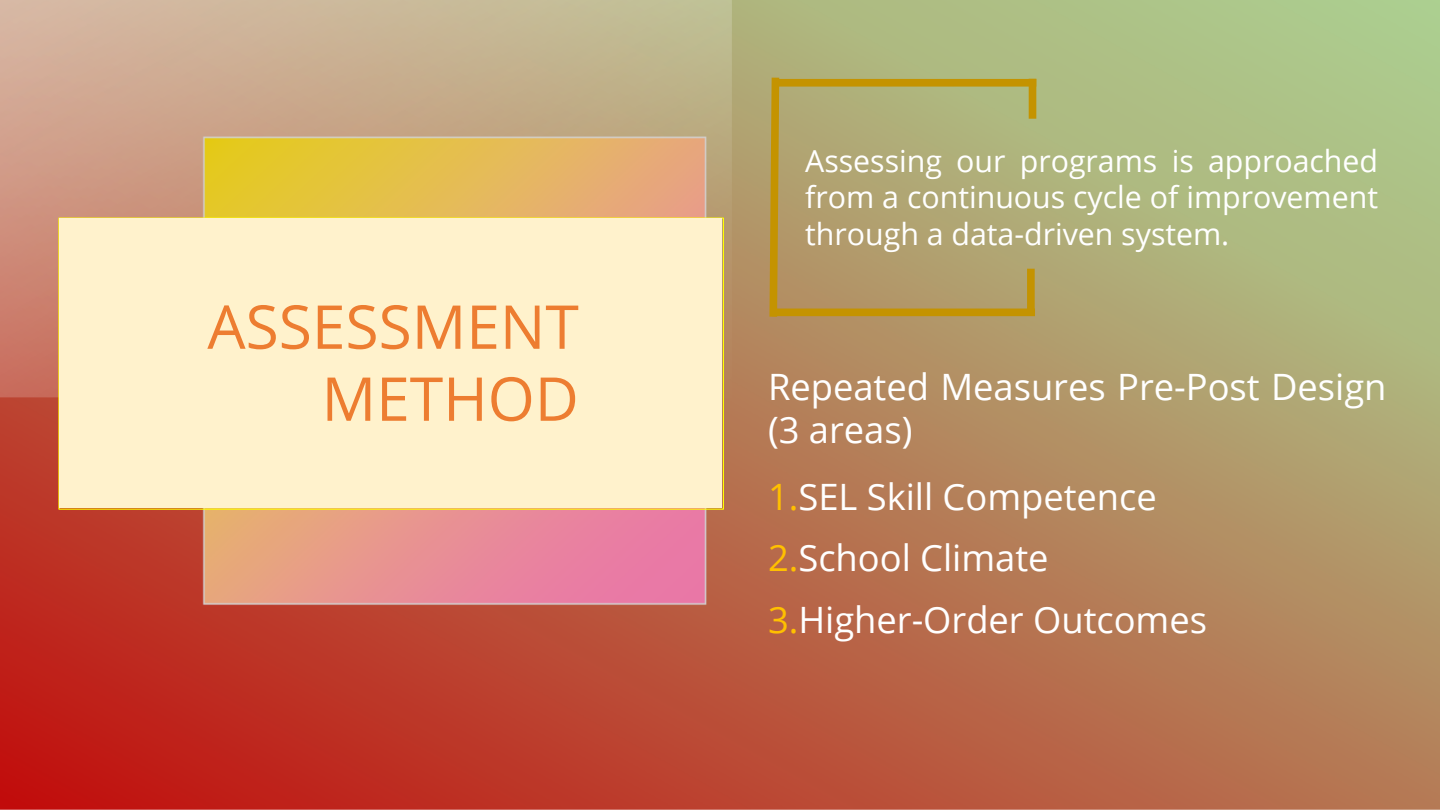
<style>
.page{position:relative;width:1440px;height:810px;background:#fff}
.page>*{position:absolute;margin:0;border:0;box-sizing:border-box;transform-origin:0 0}
.t1{font:60.5px/72px "Open Sans";color:#ed7d31;text-align:right}
.t2{font:36.3px/43.1px "Open Sans";color:#fff}
.t3{font:30.3px/36.3px "Open Sans";color:#fff;text-align:justify}
.s1{color:#ffc000}
</style>
<div class="page">
<img style="left:0;top:0;width:1440px;height:810px">
<div style="left:1029px;top:79px;width:7px;height:40px;background:#c49300"></div>
<div style="left:1027px;top:269px;width:8px;height:43px;background:#c49300"></div>
<div style="left:772px;top:309px;width:263px;height:7px;background:#c49300"></div>
<svg style="left:766px;top:70px;width:17px;height:254px;background:#b9973d"></svg>
<div style="left:773px;top:79px;width:263px;height:8px;background:#c49300"></div>
<div style="left:59px;top:218px;width:663px;height:290px;background:#fff2cc"></div>
<p class="t1" style="left:207px;top:289px;width:373px">ASSESSMENT<br>METHOD</p>
<p class="t3" style="left:805px;top:142px;width:574px">Assessing our programs is approached from a continuous cycle of improvement through a data-driven system.</p>
<p class="t2" style="left:768px;top:364px;width:620px">Repeated Measures Pre-Post Design (3 areas)</p>
<p class="t2" style="left:768px;top:474px;width:390px"><span class="s1">1.</span>SEL Skill Competence</p>
<p class="t2" style="left:768px;top:536px;width:282px"><span class="s1">2.</span>School Climate</p>
<p class="t2" style="left:768px;top:597px;width:441px"><span class="s1">3.</span>Higher-Order Outcomes</p>
</div>
